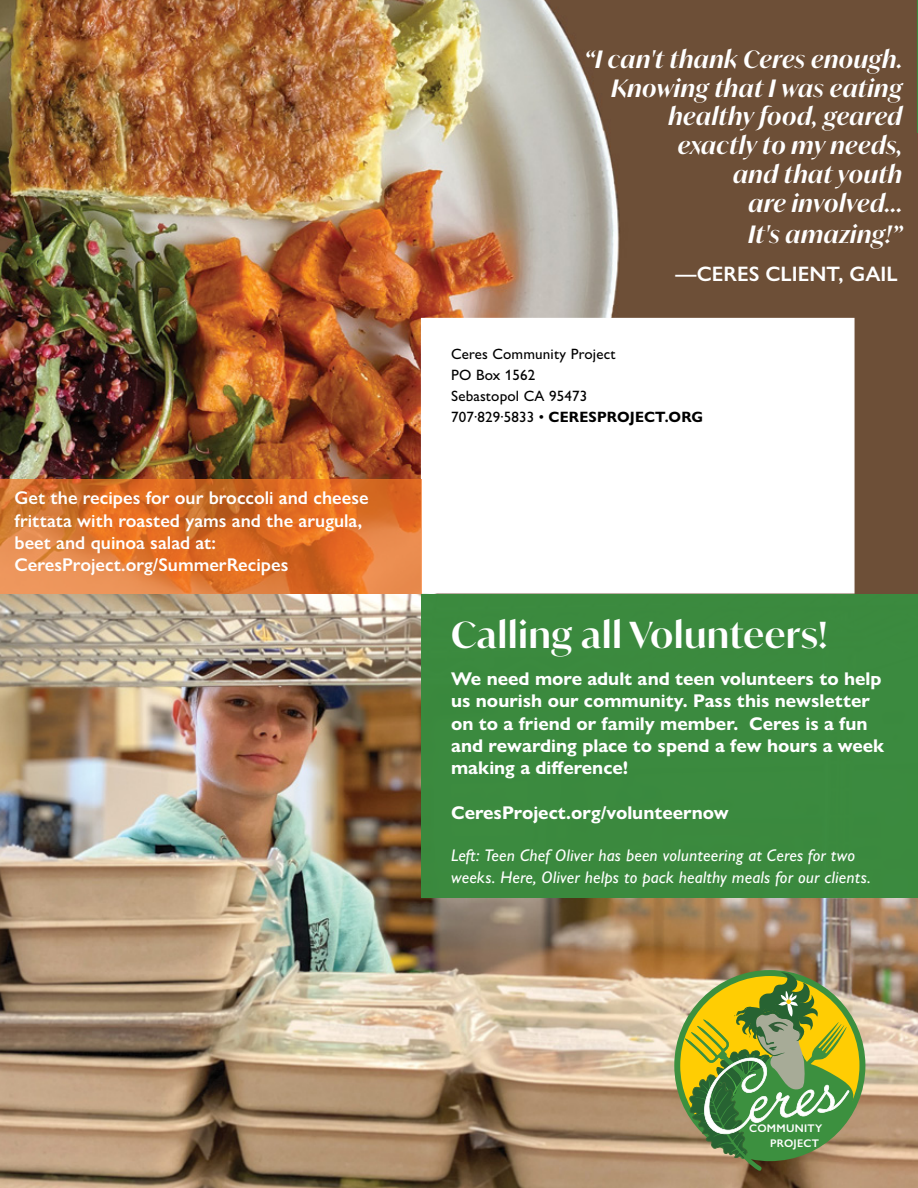
<style>
.page{position:relative;width:918px;height:1188px;background:#fff}
.page>*{position:absolute;margin:0;border:0;box-sizing:border-box;transform-origin:0 0}
.t1{font:600 36px "Ivy Mode";letter-spacing:.025em;color:#fff}
.t2{font:italic 600 24px/28.8px "Ivy Mode";letter-spacing:.025em;color:#fff;text-align:right}
.t3{font:600 21px "Gill Sans Nova";color:#fff}
.t4{font:700 18.45px/22.2px "Gill Sans Nova";color:#fff}
.t5{font:600 18.45px/22.2px "Gill Sans Nova";color:#fff}
.t6{font:italic 500 16.95px/22.2px "Gill Sans Nova";letter-spacing:.01em;color:#fff}
.t7{font:500 15px/21px "Gill Sans Nova";letter-spacing:.01em;color:#000}
.t8{font:600 11.1px/14.7px "Gill Sans Nova";letter-spacing:.03em;color:#fff;text-align:right}
.s1{font-weight:700}
</style>
<div class="page">
<img style="left:0;top:0;width:918px;height:1188px">
<div style="left:421px;top:318px;width:433px;height:276px;background:#fff;border:2px solid #fff"></div>
<hr style="left:917px;top:0;width:1px;height:132px;background:#3a8a3e">
<div style="left:421px;top:594px;width:497px;height:304px;background:#3a8a3e"></div>
<svg style="left:0;top:479px;width:422px;height:115px"></svg>
<svg style="left:685px;top:972px;width:172px;height:199px"></svg>
<p class="t5" style="left:15px;top:487px;width:356px">Get the recipes for our broccoli and cheese frittata with roasted yams and the arugula, beet and quinoa salad at:<br>CeresProject.org/SummerRecipes</p>
<h2 class="t2" style="left:584px;top:44px;width:319px">“I can't thank Ceres enough.<br>Knowing that I was eating healthy food, geared exactly to my needs,<br>and that youth<br>are involved...</h2>
<h2 class="t2" style="left:748px;top:220px;width:155px">It's amazing!”</h2>
<p class="t3" style="left:675px;top:261px;width:224px">—CERES CLIENT, GAIL</p>
<p class="t7" style="left:451px;top:343px;width:254px">Ceres Community Project<br>PO Box 1562<br>Sebastopol CA 95473<br>707·829·5833 • <span class="s1">CERESPROJECT.ORG</span></p>
<h1 class="t1" style="left:451px;top:611px;width:378px">Calling all Volunteers!</h1>
<p class="t4" style="left:451px;top:668px;width:435px">We need more adult and teen volunteers to help us nourish our community. Pass this newsletter on to a friend or family member. Ceres is a fun and rewarding place to spend a few hours a week making a difference!</p>
<p class="t4" style="left:451px;top:801px;width:279px">CeresProject.org/volunteernow</p>
<p class="t6" style="left:451px;top:844px;width:421px">Left: Teen Chef Oliver has been volunteering at Ceres for two weeks. Here, Oliver helps to pack healthy meals for our clients.</p>
<p class="t8" style="left:749px;top:1121px;width:75px">COMMUNITY<br>PROJECT</p>
</div>
